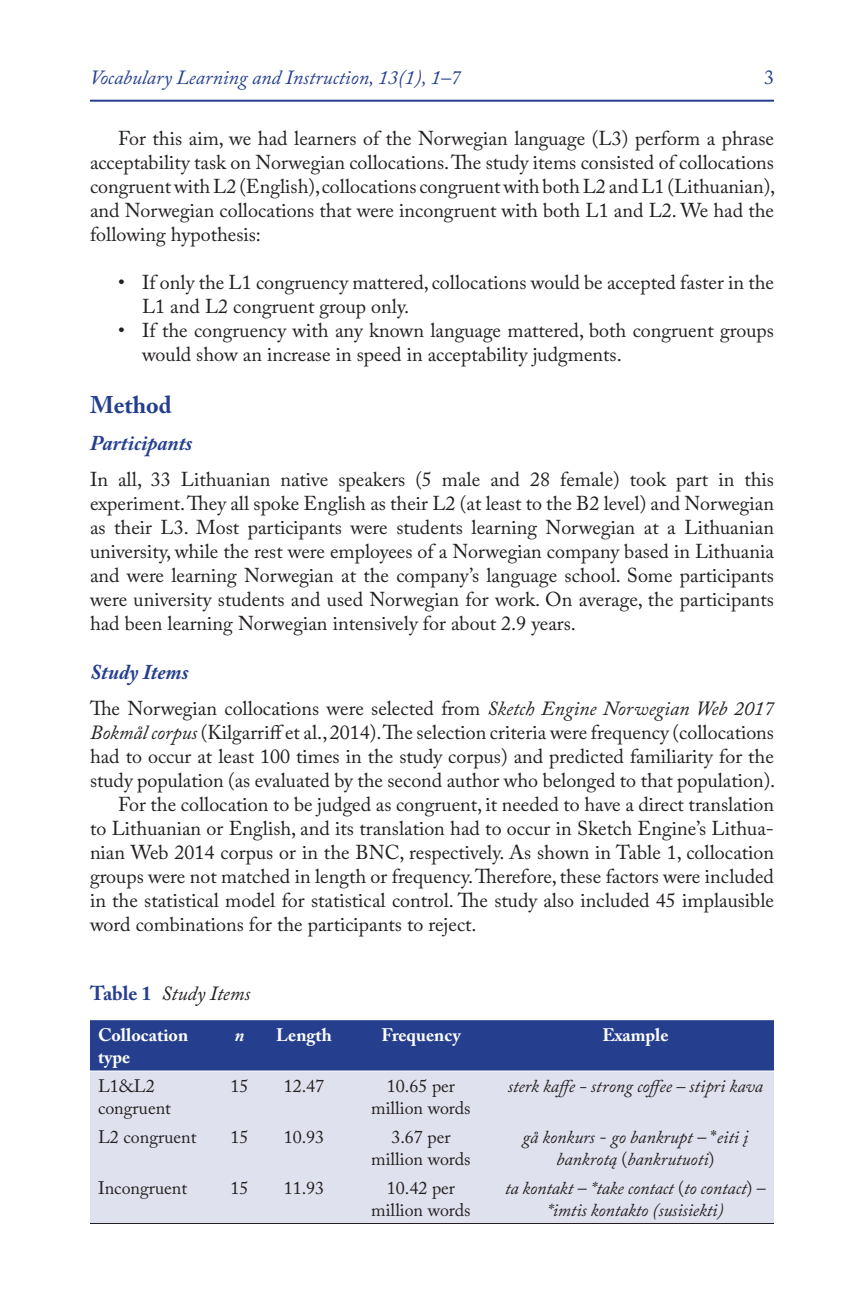
<style>
.page{position:relative;width:864px;height:1296px;background:#fff}
.page>*{position:absolute;margin:0;border:0;box-sizing:border-box;transform-origin:0 0}
.t1{font:700 24px "Adobe Caslon Pro";color:#253f8e}
.t2{font:italic 700 21px "Adobe Caslon Pro";color:#253f8e}
.TX{font:20px/24px "Adobe Caslon Pro";color:#231f20;text-align:justify}
.TX_I{font:20px/24px "Adobe Caslon Pro";color:#231f20;text-align:justify}
.t3{font:italic 20px "Adobe Caslon Pro";color:#253f8e}
.TT{font:italic 20px "Adobe Caslon Pro";color:#231f20}
.t4{font:20px "Adobe Caslon Pro";color:#253f8e}
.TB{font:italic 18px/21.6px "Adobe Caslon Pro";letter-spacing:-.005em;color:#231f20;text-align:center}
.TB-2{font:18px/21.6px "Adobe Caslon Pro";color:#231f20;text-align:center}
.TCH{font:700 18px/21.6px "Adobe Caslon Pro";color:#fff}
.TCH-2{font:italic 700 18px "Adobe Caslon Pro";color:#fff}
.s1{font-style:italic}
.s2{font-weight:700;font-style:normal;color:#253f8e}
.s3{font-style:normal}
</style>
<div class="page">
<hr style="left:90px;top:100px;width:684px;height:2px;background:#253f8e">
<div style="left:90px;top:1020px;width:684px;height:51px;background:#253f8e"></div>
<div style="left:90px;top:1072px;width:684px;height:151px;background:#e0e1ee"></div>
<hr style="left:90px;top:1223px;width:126px;height:1px;background:#231f20">
<hr style="left:216px;top:1223px;width:47px;height:1px;background:#231f20">
<hr style="left:263px;top:1223px;width:82px;height:1px;background:#231f20">
<hr style="left:345px;top:1223px;width:152px;height:1px;background:#231f20">
<hr style="left:497px;top:1223px;width:277px;height:1px;background:#231f20">
<p class="t3" style="left:90px;top:65px;width:372px">Vocabulary Learning and Instruction, 13(1), 1–7</p>
<p class="t4" style="left:764px;top:65px;width:11px">3</p>
<p class="TX_I" style="left:90px;top:126px;width:687px;text-indent:28px">For this aim, we had learners of the Norwegian language (L3) perform a phrase acceptability task on Norwegian collocations. The study items consisted of collocations congruent with L2 (English), collocations congruent with both L2 and L1 (Lithuanian), and Norwegian collocations that were incongruent with both L1 and L2. We had the following hypothesis:</p>
<p class="TX_I" style="left:142px;top:270px;width:634px;text-indent:-24px">• If only the L1 congruency mattered, collocations would be accepted faster in the<br>L1 and L2 congruent group only.</p>
<p class="TX" style="left:142px;top:318px;width:634px;text-indent:-24px">• If the congruency with any known language mattered, both congruent groups would show an increase in speed in acceptability judgments.</p>
<h1 class="t1" style="left:90px;top:390px;width:83px">Method</h1>
<h2 class="t2" style="left:90px;top:430px;width:104px">Participants</h2>
<p class="TX" style="left:90px;top:467px;width:686px">In all, 33 Lithuanian native speakers (5 male and 28 female) took part in this experiment. They all spoke English as their L2 (at least to the B2 level) and Norwegian as their L3. Most participants were students learning Norwegian at a Lithuanian university, while the rest were employees of a Norwegian company based in Lithuania and were learning Norwegian at the company’s language school. Some participants were university students and used Norwegian for work. On average, the participants had been learning Norwegian intensively for about 2.9 years.</p>
<h2 class="t2" style="left:90px;top:660px;width:100px">Study Items</h2>
<p class="TX" style="left:90px;top:696px;width:687px">The Norwegian collocations were selected from <span class="s1">Sketch Engine Norwegian Web 2017<br>Bokmål corpus</span> (Kilgarriff et al., 2014). The selection criteria were frequency (collocations had to occur at least 100 times in the study corpus) and predicted familiarity for the study population (as evaluated by the second author who belonged to that population).</p>
<p class="TX_I" style="left:90px;top:792px;width:686px;text-indent:28px">For the collocation to be judged as congruent, it needed to have a direct translation to Lithuanian or English, and its translation had to occur in Sketch Engine’s Lithua&shy;nian Web 2014 corpus or in the BNC, respectively. As shown in Table 1, collocation groups were not matched in length or frequency. Therefore, these factors were included in the statistical model for statistical control. The study also included 45 implausible word combinations for the participants to reject.</p>
<p class="TT" style="left:90px;top:982px;width:162px"><span class="s2">Table 1</span> Study Items</p>
<p class="TCH" style="left:98px;top:1024px;width:92px">Collocation type</p>
<p class="TCH-2" style="left:235px;top:1025px;width:11px">n</p>
<p class="TCH" style="left:276px;top:1024px;width:57px">Length</p>
<p class="TCH" style="left:381px;top:1024px;width:81px">Frequency</p>
<p class="TCH" style="left:602px;top:1024px;width:68px">Example</p>
<p class="TB-2" style="left:98px;top:1075px;width:75px;text-align:left">L1&amp;L2 congruent</p>
<p class="TB-2" style="left:230px;top:1075px;width:19px">15</p>
<p class="TB-2" style="left:284px;top:1075px;width:42px">12.47</p>
<p class="TB-2" style="left:371px;top:1075px;width:101px">10.65 per million words</p>
<p class="TB" style="left:508px;top:1075px;width:257px">sterk kaffe - strong coffee – stipri kava</p>
<p class="TB-2" style="left:98px;top:1126px;width:100px">L2 congruent</p>
<p class="TB-2" style="left:230px;top:1126px;width:19px">15</p>
<p class="TB-2" style="left:284px;top:1126px;width:42px">10.93</p>
<p class="TB-2" style="left:371px;top:1126px;width:101px">3.67 per million words</p>
<p class="TB" style="left:523px;top:1126px;width:227px">gå konkurs <span class="s3">-</span> go bankrupt <span class="s3">– *</span>eiti į bankrotą <span class="s3">(</span>bankrutuoti<span class="s3">)</span></p>
<p class="TB-2" style="left:98px;top:1177px;width:91px">Incongruent</p>
<p class="TB-2" style="left:231px;top:1177px;width:19px">15</p>
<p class="TB-2" style="left:284px;top:1177px;width:42px">11.93</p>
<p class="TB-2" style="left:371px;top:1177px;width:101px">10.42 per million words</p>
<p class="TB" style="left:505px;top:1177px;width:262px">ta kontakt <span class="s3">–</span> *take contact <span class="s3">(</span>to contact<span class="s3">) – </span>*imtis kontakto (susisiekti)</p>
</div>
